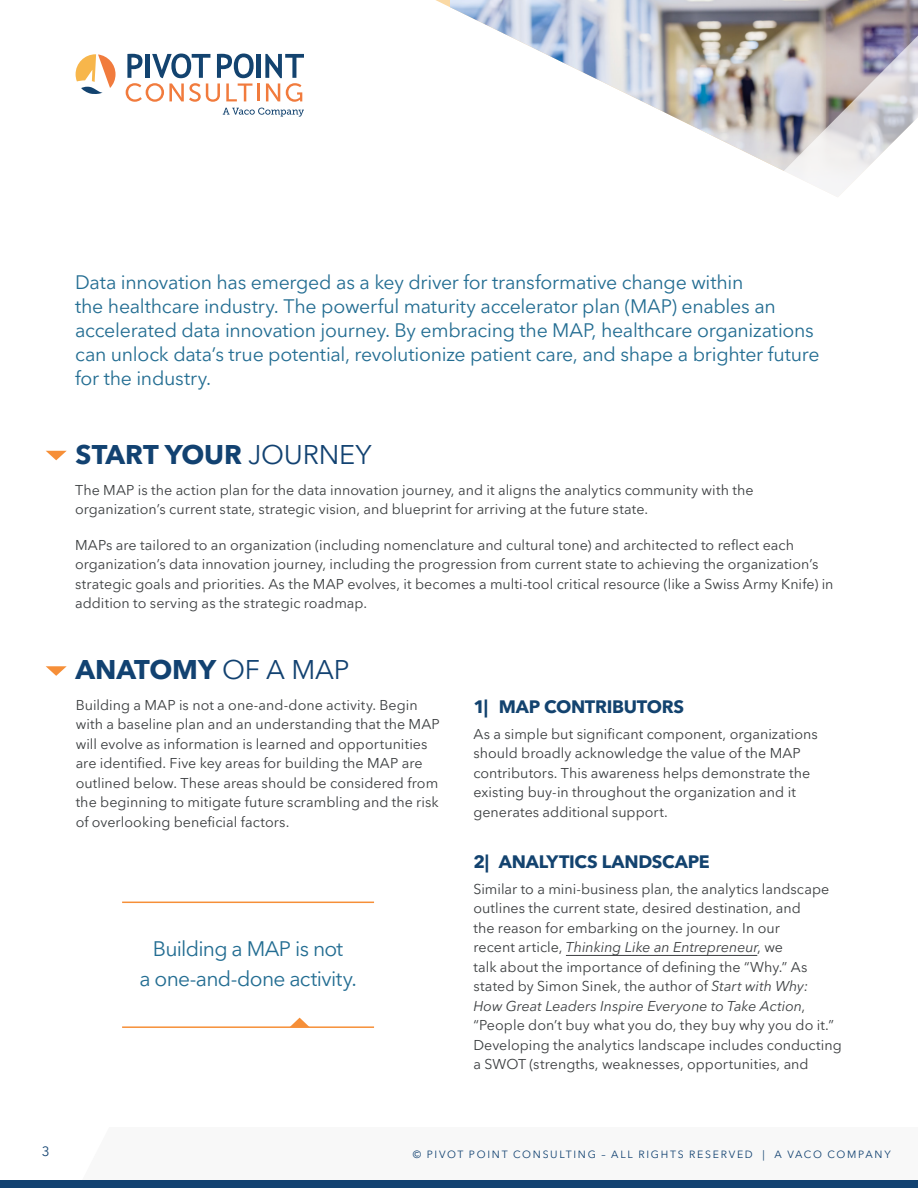
<style>
.page{position:relative;width:918px;height:1188px;background:#fff}
.page>*{position:absolute;margin:0;border:0;box-sizing:border-box;transform-origin:0 0}
.Summary_Header{font:700 27px "Avenir Next LT Pro";letter-spacing:-.005em;color:#124271}
.Summary_Header-2{font:21px "Avenir Next LT Pro";letter-spacing:-.035em;color:#236d92}
.Summary_Header-3{font:19.5px/24px "Avenir Next LT Pro";letter-spacing:-.015em;color:#236d92}
.HEADLINE_BOLD{font:700 18px "Avenir Next LT Pro";letter-spacing:-.015em;color:#13436f}
.BODY_MAIN{font:14.25px/19.5px "Avenir Next LT Pro";letter-spacing:.005em;color:#3b3e40}
.t1{font:13.5px "Avenir Next LT Pro";color:#124271}
.t2{font:10.5px "Avenir Next LT Pro";letter-spacing:.165em;color:#124271}
.s1{font-weight:400}
.s2{font-style:italic}
</style>
<div class="page">
<div style="left:69px;top:1128px;width:849px;height:54px;background:#f8f8f8"></div>
<div style="left:0;top:1180px;width:918px;height:8px;background:#124271"></div>
<hr style="left:257px;top:54px;width:4px;height:24px;background:#13436f">
<svg style="left:76px;top:54px;width:40px;height:40px"></svg>
<svg style="left:223px;top:108px;width:81px;height:9px"></svg>
<svg style="left:126px;top:54px;width:133px;height:48px"></svg>
<svg style="left:265px;top:54px;width:39px;height:48px"></svg>
<hr style="left:566px;top:955px;width:191px;height:1px;background:#3b3e40">
<svg style="left:46px;top:666px;width:21px;height:10px"></svg>
<img style="left:450px;top:0;width:332px;height:170px">
<img style="left:782px;top:0;width:136px;height:197px">
<svg style="left:46px;top:451px;width:21px;height:9px"></svg>
<svg style="left:291px;top:1018px;width:18px;height:8px"></svg>
<hr style="left:122px;top:1026px;width:252px;height:2px;background:#f68f38">
<hr style="left:122px;top:902px;width:252px;height:1px;background:#f68f38">
<p class="Summary_Header-3" style="left:75px;top:270px;width:746px">Data innovation has emerged as a key driver for transformative change within<br>the healthcare industry. The powerful maturity accelerator plan (MAP) enables an accelerated data innovation journey. By embracing the MAP, healthcare organizations can unlock data’s true potential, revolutionize patient care, and shape a brighter future for the industry.</p>
<p class="Summary_Header" style="left:76px;top:438px;width:298px">START YOUR <span class="s1">JOURNEY</span></p>
<p class="BODY_MAIN" style="left:75px;top:480px;width:680px">The MAP is the action plan for the data innovation journey, and it aligns the analytics community with the organization’s current state, strategic vision, and blueprint for arriving at the future state.</p>
<p class="BODY_MAIN" style="left:75px;top:535px;width:760px">MAPs are tailored to an organization (including nomenclature and cultural tone) and architected to reflect each organization’s data innovation journey, including the progression from current state to achieving the organization’s strategic goals and priorities. As the MAP evolves, it becomes a multi-tool critical resource (like a Swiss Army Knife) in addition to serving as the strategic roadmap.</p>
<p class="Summary_Header" style="left:76px;top:653px;width:275px">ANATOMY <span class="s1">OF A MAP</span></p>
<p class="BODY_MAIN" style="left:76px;top:695px;width:366px">Building a MAP is not a one-and-done activity. Begin with a baseline plan and an understanding that the MAP will evolve as information is learned and opportunities are identified. Five key areas for building the MAP are outlined below. These areas should be considered from the beginning to mitigate future scrambling and the risk of overlooking beneficial factors.</p>
<p class="HEADLINE_BOLD" style="left:473px;top:695px;width:212px">1| MAP CONTRIBUTORS</p>
<p class="BODY_MAIN" style="left:473px;top:724px;width:346px">As a simple but significant component, organizations should broadly acknowledge the value of the MAP contributors. This awareness helps demonstrate the existing buy-in throughout the organization and it generates additional support.</p>
<p class="HEADLINE_BOLD" style="left:473px;top:850px;width:238px">2| ANALYTICS LANDSCAPE</p>
<p class="BODY_MAIN" style="left:473px;top:879px;width:370px">Similar to a mini-business plan, the analytics landscape outlines the current state, desired destination, and<br>the reason for embarking on the journey. In our<br>recent article, <span class="s2">Thinking Like an Entrepreneur</span>, we<br>talk about the importance of defining the “Why.” As stated by Simon Sinek, the author of <span class="s2">Start with Why:<br>How Great Leaders Inspire Everyone to Take Action</span>, “People don’t buy what you do, they buy why you do it.” Developing the analytics landscape includes conducting a SWOT (strengths, weaknesses, opportunities, and</p>
<p class="Summary_Header-2" style="left:153px;top:936px;width:192px">Building a MAP is not</p>
<p class="Summary_Header-2" style="left:139px;top:966px;width:219px">a one-and-done activity.</p>
<p class="t1" style="left:42px;top:1143px;width:9px">3</p>
<p class="t2" style="left:413px;top:1148px;width:479px">© PIVOT POINT CONSULTING – ALL RIGHTS RESERVED | A VACO COMPANY</p>
</div>
